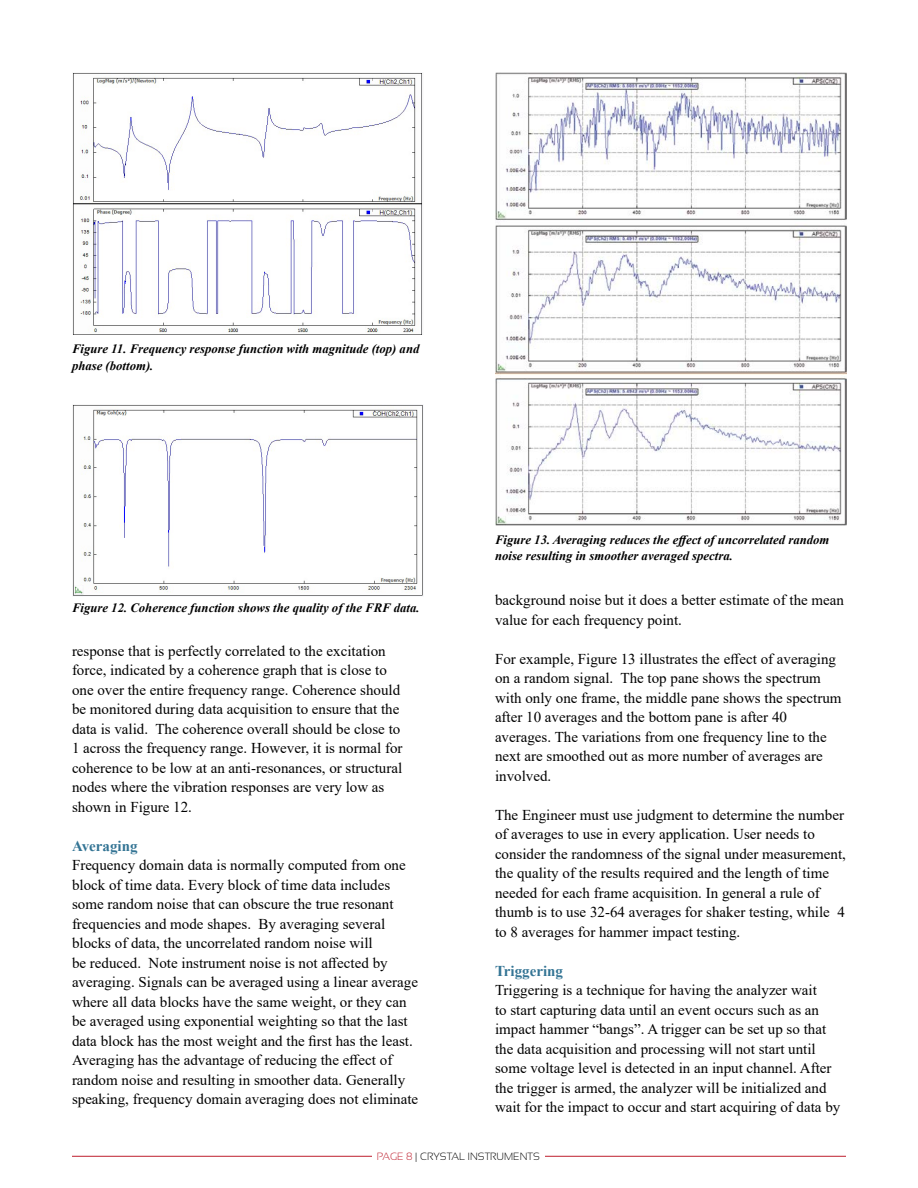
<style>
.page{position:relative;width:918px;height:1188px;background:#fff}
.page>*{position:absolute;margin:0;border:0;box-sizing:border-box;transform-origin:0 0}
.t1{font:15px/19.5px "Times New Roman";color:#000}
.t2{font:700 15px "Times New Roman";color:#337494}
.t3{font:italic 700 12.75px/16.5px "Times New Roman";color:#000}
.t4{font:300 10.5px "Sansation";color:#000}
.s1{color:#be1e2d}
</style>
<div class="page">
<hr style="left:72px;top:1156px;width:774px;height:1px;background:#be1e2d">
<div style="left:373px;top:1140px;width:172px;height:48px;background:#fff"></div>
<img style="left:73px;top:72px;width:350px;height:263px">
<img style="left:72px;top:404px;width:351px;height:192px">
<img style="left:495px;top:72px;width:351px;height:453px">
<p class="t3" style="left:72px;top:340px;width:349px">Figure 11. Frequency response function with magnitude (top) and phase (bottom).</p>
<p class="t3" style="left:72px;top:599px;width:349px">Figure 12. Coherence function shows the quality of the FRF data.</p>
<p class="t1" style="left:72px;top:641px;width:332px">response that is perfectly correlated to the excitation force, indicated by a coherence graph that is close to one over the entire frequency range. Coherence should be monitored during data acquisition to ensure that the data is valid. The coherence overall should be close to 1 across the frequency range. However, it is normal for coherence to be low at an anti-resonances, or structural nodes where the vibration responses are very low as shown in Figure 12.</p>
<p class="t2" style="left:72px;top:835px;width:67px">Averaging</p>
<p class="t1" style="left:72px;top:855px;width:348px">Frequency domain data is normally computed from one block of time data. Every block of time data includes some random noise that can obscure the true resonant frequencies and mode shapes. By averaging several blocks of data, the uncorrelated random noise will<br>be reduced. Note instrument noise is not affected by averaging. Signals can be averaged using a linear average where all data blocks have the same weight, or they can be averaged using exponential weighting so that the last data block has the most weight and the first has the least.<br>Averaging has the advantage of reducing the effect of random noise and resulting in smoother data. Generally speaking, frequency domain averaging does not eliminate</p>
<p class="t3" style="left:495px;top:531px;width:336px">Figure 13. Averaging reduces the effect of uncorrelated random noise resulting in smoother averaged spectra.</p>
<p class="t1" style="left:495px;top:590px;width:351px">background noise but it does a better estimate of the mean value for each frequency point.</p>
<p class="t1" style="left:495px;top:648px;width:348px">For example, Figure 13 illustrates the effect of averaging on a random signal. The top pane shows the spectrum with only one frame, the middle pane shows the spectrum after 10 averages and the bottom pane is after 40 averages. The variations from one frequency line to the next are smoothed out as more number of averages are involved.</p>
<p class="t1" style="left:495px;top:804px;width:353px">The Engineer must use judgment to determine the number of averages to use in every application. User needs to consider the randomness of the signal under measurement, the quality of the results required and the length of time needed for each frame acquisition. In general a rule of thumb is to use 32-64 averages for shaker testing, while 4 to 8 averages for hammer impact testing.</p>
<p class="t2" style="left:495px;top:960px;width:70px">Triggering</p>
<p class="t1" style="left:495px;top:980px;width:347px">Triggering is a technique for having the analyzer wait<br>to start capturing data until an event occurs such as an impact hammer “bangs”. A trigger can be set up so that the data acquisition and processing will not start until some voltage level is detected in an input channel. After the trigger is armed, the analyzer will be initialized and wait for the impact to occur and start acquiring of data by</p>
<p class="t4" style="left:377px;top:1151px;width:164px"><span class="s1">PAGE 8</span> | CRYSTAL INSTRUMENTS</p>
</div>
